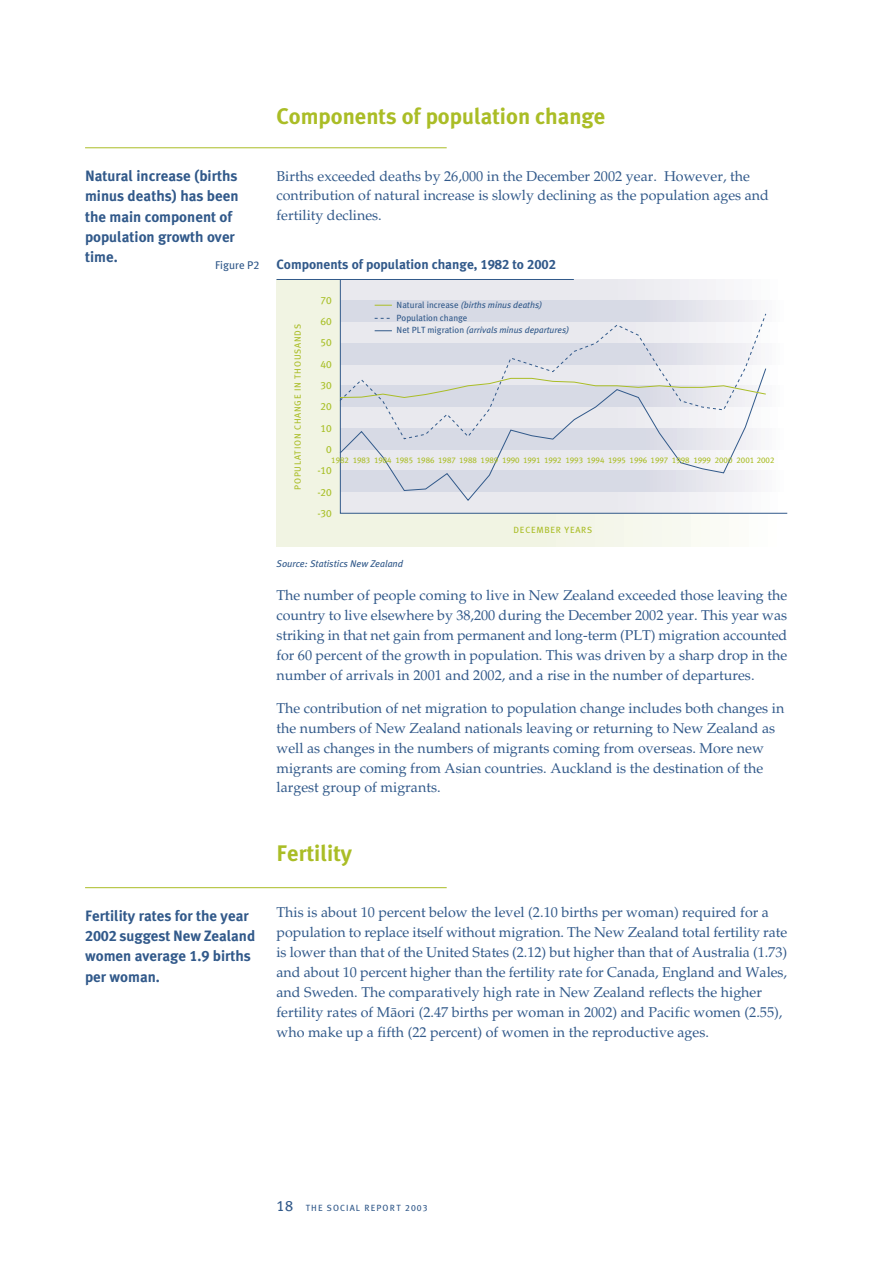
<style>
.page{position:relative;width:893px;height:1263px;background:#fff}
.page>*{position:absolute;margin:0;border:0;box-sizing:border-box;transform-origin:0 0}
.t1{font:22.5px "Meta Plus Bold Maori";color:#aabd26}
.t2{font:15px/20.2px "Meta Plus Bold Maori";color:#31598a}
.t3{font:14.25px/20px "Palatino Maori";color:#31598a}
.t4{font:13.5px "Meta Plus Bold Maori";color:#31598a}
.t5{font:11.25px "Meta Plus Book Maori";color:#31598a}
.t6{font:10.5px/21.3px "Meta Plus Book Maori";color:#a9c029;text-align:right}
.t7{font:italic 9.75px "Meta Plus Book Maori";color:#31598a}
.t8{font:9px/12.6px "Meta Plus Book Maori";color:#31598a}
.t9{font:9px "Meta Plus Book Maori";letter-spacing:.08em;color:#aabd26}
.t10{font:9px "Meta Plus Book Maori";letter-spacing:.11em;color:#31598a}
.t11{font:8.25px "Meta Plus Book Maori";color:#aabd26}
.s1{font-style:italic}
.s2{font-size:15px}
</style>
<div class="page">
<hr style="left:85px;top:148px;width:361px;height:1px;background:#aabd26">
<hr style="left:85px;top:887px;width:361px;height:1px;background:#aabd26">
<div style="left:276px;top:280px;width:131px;height:267px;background:#f1f4e3"></div>
<div style="left:407px;top:280px;width:131px;height:267px;background:#f1f4e3"></div>
<div style="left:537px;top:280px;width:10px;height:267px;background:#f1f4e3"></div>
<div style="left:546px;top:280px;width:10px;height:267px;background:#f1f4e4"></div>
<div style="left:556px;top:280px;width:10px;height:267px;background:#f3f5e6"></div>
<div style="left:566px;top:280px;width:9px;height:267px;background:#f3f5e7"></div>
<div style="left:575px;top:280px;width:10px;height:267px;background:#f3f5e8"></div>
<div style="left:585px;top:280px;width:10px;height:267px;background:#f3f5e8"></div>
<div style="left:595px;top:280px;width:9px;height:267px;background:#f4f6e9"></div>
<div style="left:604px;top:280px;width:10px;height:267px;background:#f4f6ea"></div>
<div style="left:614px;top:280px;width:9px;height:267px;background:#f4f6eb"></div>
<div style="left:623px;top:280px;width:10px;height:267px;background:#f6f8ec"></div>
<div style="left:633px;top:280px;width:10px;height:267px;background:#f6f8ed"></div>
<div style="left:643px;top:280px;width:9px;height:267px;background:#f6f8ee"></div>
<div style="left:652px;top:280px;width:10px;height:267px;background:#f6f8ef"></div>
<div style="left:662px;top:280px;width:10px;height:267px;background:#f7f9ef"></div>
<div style="left:672px;top:280px;width:9px;height:267px;background:#f7f9f0"></div>
<div style="left:681px;top:280px;width:10px;height:267px;background:#f7f9f1"></div>
<div style="left:691px;top:280px;width:9px;height:267px;background:#fafbf3"></div>
<div style="left:700px;top:280px;width:10px;height:267px;background:#fafbf4"></div>
<div style="left:710px;top:280px;width:10px;height:267px;background:#fafbf5"></div>
<div style="left:720px;top:280px;width:9px;height:267px;background:#fafbf6"></div>
<div style="left:729px;top:280px;width:10px;height:267px;background:#fcfcf7"></div>
<div style="left:739px;top:280px;width:9px;height:267px;background:#fcfcf8"></div>
<div style="left:748px;top:280px;width:10px;height:267px;background:#fdfefb"></div>
<hr style="left:276px;top:279px;width:298px;height:1px;background:#31598a">
<svg style="left:340px;top:279px;width:447px;height:235px"></svg>
<svg style="left:339px;top:440px;width:427px;height:61px"></svg>
<svg style="left:339px;top:313px;width:427px;height:127px"></svg>
<svg style="left:374px;top:330px;width:18px;height:1px"></svg>
<svg style="left:374px;top:318px;width:18px;height:1px"></svg>
<svg style="left:374px;top:305px;width:18px;height:1px"></svg>
<h1 class="t1" style="left:276px;top:107px;width:330px">Components of population change</h1>
<p class="t2" style="left:85px;top:167px;width:155px">Natural increase (births minus deaths) has been the main component of population growth over time.</p>
<p class="t3" style="left:276px;top:168px;width:494px">Births exceeded deaths by 26,000 in the December 2002 year. However, the contribution of natural increase is slowly declining as the population ages and fertility declines.</p>
<p class="t5" style="left:215px;top:260px;width:46px">Figure P2</p>
<p class="t4" style="left:276px;top:259px;width:281px">Components of population change, 1982 to 2002</p>
<p class="t9" style="left:294px;top:490px;width:167px;rotate:-90deg">POPULATION CHANGE IN THOUSANDS</p>
<p class="t6" style="left:317px;top:290px;width:16px">70<br>60<br>50<br>40<br>30<br>20<br>10<br>0 -10 -20 -30</p>
<p class="t8" style="left:396px;top:299px;width:174px">Natural increase <span class="s1">(births minus deaths)<br></span>Population change<br>Net PLT migration <span class="s1">(arrivals minus departures)</span></p>
<p class="t11" style="left:331px;top:456px;width:444px">1982 1983 1984 1985 1986 1987 1988 1989 1990 1991 1992 1993 1994 1995 1996 1997 1998 1999 2000 2001 2002</p>
<p class="t9" style="left:513px;top:526px;width:80px">DECEMBER YEARS</p>
<p class="t7" style="left:276px;top:560px;width:128px">Source: Statistics New Zealand</p>
<p class="t3" style="left:276px;top:587px;width:512px;text-align:justify">The number of people coming to live in New Zealand exceeded those leaving the country to live elsewhere by 38,200 during the December 2002 year. This year was striking in that net gain from permanent and long-term (PLT) migration accounted for 60 percent of the growth in population. This was driven by a sharp drop in the number of arrivals in 2001 and 2002, and a rise in the number of departures.</p>
<p class="t3" style="left:276px;top:700px;width:509px">The contribution of net migration to population change includes both changes in the numbers of New Zealand nationals leaving or returning to New Zealand as well as changes in the numbers of migrants coming from overseas. More new migrants are coming from Asian countries. Auckland is the destination of the largest group of migrants.</p>
<p class="t2" style="left:85px;top:906px;width:172px">Fertility rates for the year<br>2002 suggest New Zealand women average 1.9 births per woman.</p>
<h1 class="t1" style="left:276px;top:844px;width:77px">Fertility</h1>
<p class="t3" style="left:276px;top:904px;width:512px">This is about 10 percent below the level (2.10 births per woman) required for a population to replace itself without migration. The New Zealand total fertility rate is lower than that of the United States (2.12) but higher than that of Australia (1.73) and about 10 percent higher than the fertility rate for Canada, England and Wales, and Sweden. The comparatively high rate in New Zealand reflects the higher fertility rates of Mäori (2.47 births per woman in 2002) and Pacific women (2.55), who make up a fifth (22 percent) of women in the reproductive ages.</p>
<p class="t10" style="left:276px;top:1204px;width:153px"><span class="s2">18</span> THE SOCIAL REPORT 2003</p>
</div>
